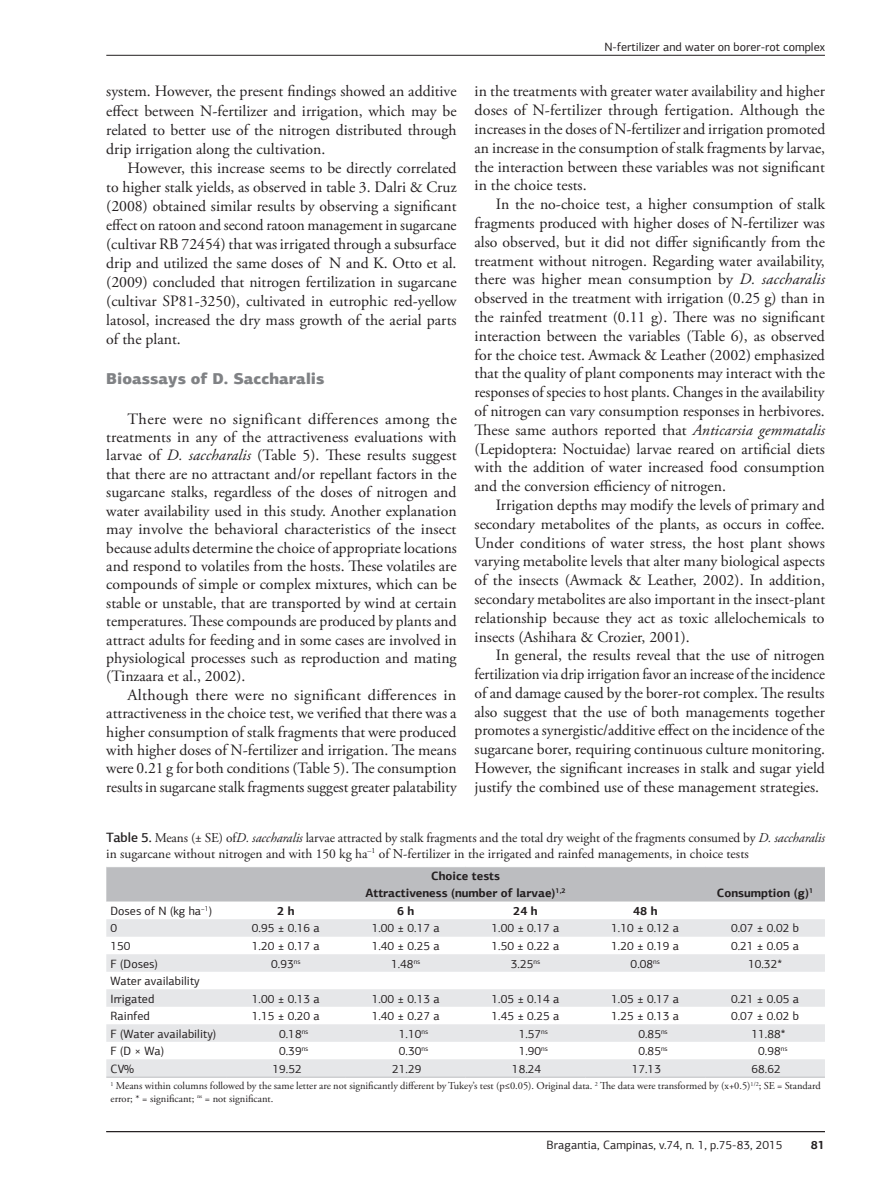
<style>
.page{position:relative;width:893px;height:1191px;background:#fff}
.page>*{position:absolute;margin:0;border:0;box-sizing:border-box;transform-origin:0 0}
.t1{font:15.75px/18.8px "Adobe Garamond Pro";color:#231f20;text-align:justify}
.t2{font:900 15.75px "PF Agora Sans Pro";color:#808285}
.t3{font:13.5px/16.2px "Adobe Garamond Pro";color:#231f20}
.t4{font:12px/17.5px "PF Agora Sans Pro";color:#231f20}
.t5{font:700 12px/17.5px "PF Agora Sans Pro";color:#231f20;text-align:center}
.t6{font:10.5px/12.6px "Adobe Garamond Pro";color:#231f20}
.s1{font-style:italic}
.s2{font-family:"PF Agora Sans Pro";font-weight:500}
</style>
<div class="page">
<hr style="left:106px;top:55px;width:719px;height:1px;background:#231f20">
<hr style="left:106px;top:1131px;width:719px;height:1px;background:#231f20">
<div style="left:106px;top:867px;width:719px;height:34px;background:#bcbdc0"></div>
<svg style="left:106px;top:901px;width:719px;height:1px"></svg>
<svg style="left:106px;top:919px;width:719px;height:157px;fill:#e6e7e9"></svg>
<hr style="left:106px;top:1076px;width:120px;height:1px;background:#bcbdc0">
<hr style="left:226px;top:1076px;width:120px;height:1px;background:#bcbdc0">
<hr style="left:346px;top:1076px;width:120px;height:1px;background:#bcbdc0">
<hr style="left:466px;top:1076px;width:119px;height:1px;background:#bcbdc0">
<hr style="left:585px;top:1076px;width:120px;height:1px;background:#bcbdc0">
<hr style="left:705px;top:1076px;width:120px;height:1px;background:#bcbdc0">
<p class="t4" style="left:604px;top:38px;width:222px">N-fertilizer and water on borer-rot complex</p>
<p class="t1" style="left:106px;top:82px;width:352px">system. However, the present findings showed an additive effect between N-fertilizer and irrigation, which may be related to better use of the nitrogen distributed through drip irrigation along the cultivation.</p>
<p class="t1" style="left:106px;top:159px;width:352px;text-indent:21px">However, this increase seems to be directly correlated to higher stalk yields, as observed in table 3. Dalri &amp; Cruz (2008) obtained similar results by observing a significant effect on ratoon and second ratoon management in sugarcane (cultivar RB 72454) that was irrigated through a subsurface drip and utilized the same doses of N and K. Otto et al. (2009) concluded that nitrogen fertilization in sugarcane (cultivar SP81-3250), cultivated in eutrophic red-yellow latosol, increased the dry mass growth of the aerial parts of the plant.</p>
<p class="t2" style="left:106px;top:368px;width:220px">Bioassays of D. Saccharalis</p>
<p class="t1" style="left:106px;top:410px;width:352px;text-indent:21px">There were no significant differences among the treatments in any of the attractiveness evaluations with larvae of <span class="s1">D. saccharalis</span> (Table 5). These results suggest that there are no attractant and/or repellant factors in the sugarcane stalks, regardless of the doses of nitrogen and water availability used in this study. Another explanation may involve the behavioral characteristics of the insect because adults determine the choice of appropriate locations and respond to volatiles from the hosts. These volatiles are compounds of simple or complex mixtures, which can be stable or unstable, that are transported by wind at certain temperatures. These compounds are produced by plants and attract adults for feeding and in some cases are involved in physiological processes such as reproduction and mating (Tinzaara et al., 2002).</p>
<p class="t1" style="left:106px;top:686px;width:352px;text-indent:21px">Although there were no significant differences in attractiveness in the choice test, we verified that there was a higher consumption of stalk fragments that were produced with higher doses of N-fertilizer and irrigation. The means were 0.21 g for both conditions (Table 5). The consumption results in sugarcane stalk fragments suggest greater palatability</p>
<p class="t1" style="left:475px;top:83px;width:352px">in the treatments with greater water availability and higher doses of N-fertilizer through fertigation. Although the increases in the doses of N-fertilizer and irrigation promoted an increase in the consumption of stalk fragments by larvae, the interaction between these variables was not significant in the choice tests.</p>
<p class="t1" style="left:475px;top:195px;width:352px;text-indent:21px">In the no-choice test, a higher consumption of stalk fragments produced with higher doses of N-fertilizer was also observed, but it did not differ significantly from the treatment without nitrogen. Regarding water availability, there was higher mean consumption by <span class="s1">D. saccharalis </span>observed in the treatment with irrigation (0.25 g) than in the rainfed treatment (0.11 g). There was no significant interaction between the variables (Table 6), as observed for the choice test. Awmack &amp; Leather (2002) emphasized that the quality of plant components may interact with the responses of species to host plants. Changes in the availability of nitrogen can vary consumption responses in herbivores.<br>These same authors reported that <span class="s1">Anticarsia gemmatalis </span>(Lepidoptera: Noctuidae) larvae reared on artificial diets with the addition of water increased food consumption and the conversion efficiency of nitrogen.</p>
<p class="t1" style="left:475px;top:496px;width:352px;text-indent:21px">Irrigation depths may modify the levels of primary and secondary metabolites of the plants, as occurs in coffee.<br>Under conditions of water stress, the host plant shows varying metabolite levels that alter many biological aspects of the insects (Awmack &amp; Leather, 2002). In addition, secondary metabolites are also important in the insect-plant relationship because they act as toxic allelochemicals to insects (Ashihara &amp; Crozier, 2001).</p>
<p class="t1" style="left:475px;top:646px;width:352px;text-indent:21px">In general, the results reveal that the use of nitrogen fertilization via drip irrigation favor an increase of the incidence of and damage caused by the borer-rot complex. The results also suggest that the use of both managements together promotes a synergistic/additive effect on the incidence of the sugarcane borer, requiring continuous culture monitoring.<br>However, the significant increases in stalk and sugar yield justify the combined use of these management strategies.</p>
<p class="t3" style="left:106px;top:829px;width:720px"><span class="s2">Table 5.</span> Means (± SE) of<span class="s1">D. saccharalis</span> larvae attracted by stalk fragments and the total dry weight of the fragments consumed by <span class="s1">D. saccharalis </span>in sugarcane without nitrogen and with 150 kg ha<sup>–1</sup> of N-fertilizer in the irrigated and rainfed managements, in choice tests</p>
<p class="t5" style="left:365px;top:867px;width:202px">Choice tests<br>Attractiveness (number of larvae)<sup>1,2</sup></p>
<p class="t5" style="left:717px;top:884px;width:98px">Consumption (g)<sup>1</sup></p>
<p class="t4" style="left:111px;top:902px;width:103px">Doses of N (kg ha<sup>–1</sup>)</p>
<p class="t5" style="left:277px;top:902px;width:19px">2 h</p>
<p class="t5" style="left:397px;top:902px;width:19px">6 h</p>
<p class="t5" style="left:513px;top:902px;width:26px">24 h</p>
<p class="t5" style="left:633px;top:902px;width:26px">48 h</p>
<p class="t4" style="left:111px;top:919px;width:8px">0</p>
<p class="t4" style="left:252px;top:919px;width:70px">0.95 ± 0.16 a</p>
<p class="t4" style="left:372px;top:919px;width:70px">1.00 ± 0.17 a</p>
<p class="t4" style="left:491px;top:919px;width:70px">1.00 ± 0.17 a</p>
<p class="t4" style="left:611px;top:919px;width:70px">1.10 ± 0.12 a</p>
<p class="t4" style="left:731px;top:919px;width:69px">0.07 ± 0.02 b</p>
<p class="t4" style="left:111px;top:937px;width:22px">150</p>
<p class="t4" style="left:252px;top:937px;width:70px">1.20 ± 0.17 a</p>
<p class="t4" style="left:372px;top:937px;width:70px">1.40 ± 0.25 a</p>
<p class="t4" style="left:491px;top:937px;width:70px">1.50 ± 0.22 a</p>
<p class="t4" style="left:611px;top:937px;width:70px">1.20 ± 0.19 a</p>
<p class="t4" style="left:731px;top:937px;width:70px">0.21 ± 0.05 a</p>
<p class="t4" style="left:111px;top:954px;width:49px">F (Doses)</p>
<p class="t4" style="left:271px;top:954px;width:31px">0.93<sup>ns</sup></p>
<p class="t4" style="left:391px;top:954px;width:31px">1.48<sup>ns</sup></p>
<p class="t4" style="left:511px;top:954px;width:31px">3.25<sup>ns</sup></p>
<p class="t4" style="left:631px;top:954px;width:31px">0.08<sup>ns</sup></p>
<p class="t4" style="left:748px;top:954px;width:35px">10.32*</p>
<p class="t4" style="left:111px;top:972px;width:91px">Water availability<br>Irrigated</p>
<p class="t4" style="left:252px;top:989px;width:70px">1.00 ± 0.13 a</p>
<p class="t4" style="left:372px;top:989px;width:70px">1.00 ± 0.13 a</p>
<p class="t4" style="left:491px;top:989px;width:70px">1.05 ± 0.14 a</p>
<p class="t4" style="left:611px;top:989px;width:70px">1.05 ± 0.17 a</p>
<p class="t4" style="left:731px;top:989px;width:70px">0.21 ± 0.05 a</p>
<p class="t4" style="left:111px;top:1007px;width:41px">Rainfed</p>
<p class="t4" style="left:252px;top:1007px;width:70px">1.15 ± 0.20 a</p>
<p class="t4" style="left:372px;top:1007px;width:70px">1.40 ± 0.27 a</p>
<p class="t4" style="left:491px;top:1007px;width:70px">1.45 ± 0.25 a</p>
<p class="t4" style="left:611px;top:1007px;width:70px">1.25 ± 0.13 a</p>
<p class="t4" style="left:731px;top:1007px;width:69px">0.07 ± 0.02 b</p>
<p class="t4" style="left:111px;top:1024px;width:107px">F (Water availability)</p>
<p class="t4" style="left:279px;top:1024px;width:31px">0.18<sup>ns</sup></p>
<p class="t4" style="left:399px;top:1024px;width:31px">1.10<sup>ns</sup></p>
<p class="t4" style="left:519px;top:1024px;width:31px">1.57<sup>ns</sup></p>
<p class="t4" style="left:638px;top:1024px;width:31px">0.85<sup>ns</sup></p>
<p class="t4" style="left:751px;top:1024px;width:35px">11.88*</p>
<p class="t4" style="left:111px;top:1042px;width:55px">F (D × Wa)</p>
<p class="t4" style="left:279px;top:1042px;width:31px">0.39<sup>ns</sup></p>
<p class="t4" style="left:399px;top:1042px;width:31px">0.30<sup>ns</sup></p>
<p class="t4" style="left:519px;top:1042px;width:31px">1.90<sup>ns</sup></p>
<p class="t4" style="left:638px;top:1042px;width:31px">0.85<sup>ns</sup></p>
<p class="t4" style="left:758px;top:1042px;width:31px">0.98<sup>ns</sup></p>
<p class="t4" style="left:111px;top:1059px;width:25px">CV%</p>
<p class="t4" style="left:272px;top:1059px;width:31px">19.52</p>
<p class="t4" style="left:392px;top:1059px;width:31px">21.29</p>
<p class="t4" style="left:512px;top:1059px;width:31px">18.24</p>
<p class="t4" style="left:632px;top:1059px;width:31px">17.13</p>
<p class="t4" style="left:751px;top:1059px;width:31px">68.62</p>
<p class="t6" style="left:111px;top:1079px;width:712px"><sup>1</sup> Means within columns followed by the same letter are not significantly different by Tukey’s test (p≤0.05). Original data. <sup>2</sup> The data were transformed by (x+0.5)<sup>1/2</sup>; SE = Standard error; * = significant; <sup>ns</sup> = not significant.</p>
<p class="t4" style="left:547px;top:1136px;width:238px">Bragantia, Campinas, v.74, n. 1, p.75-83, 2015</p>
<p class="t5" style="left:811px;top:1136px;width:16px">81</p>
</div>
